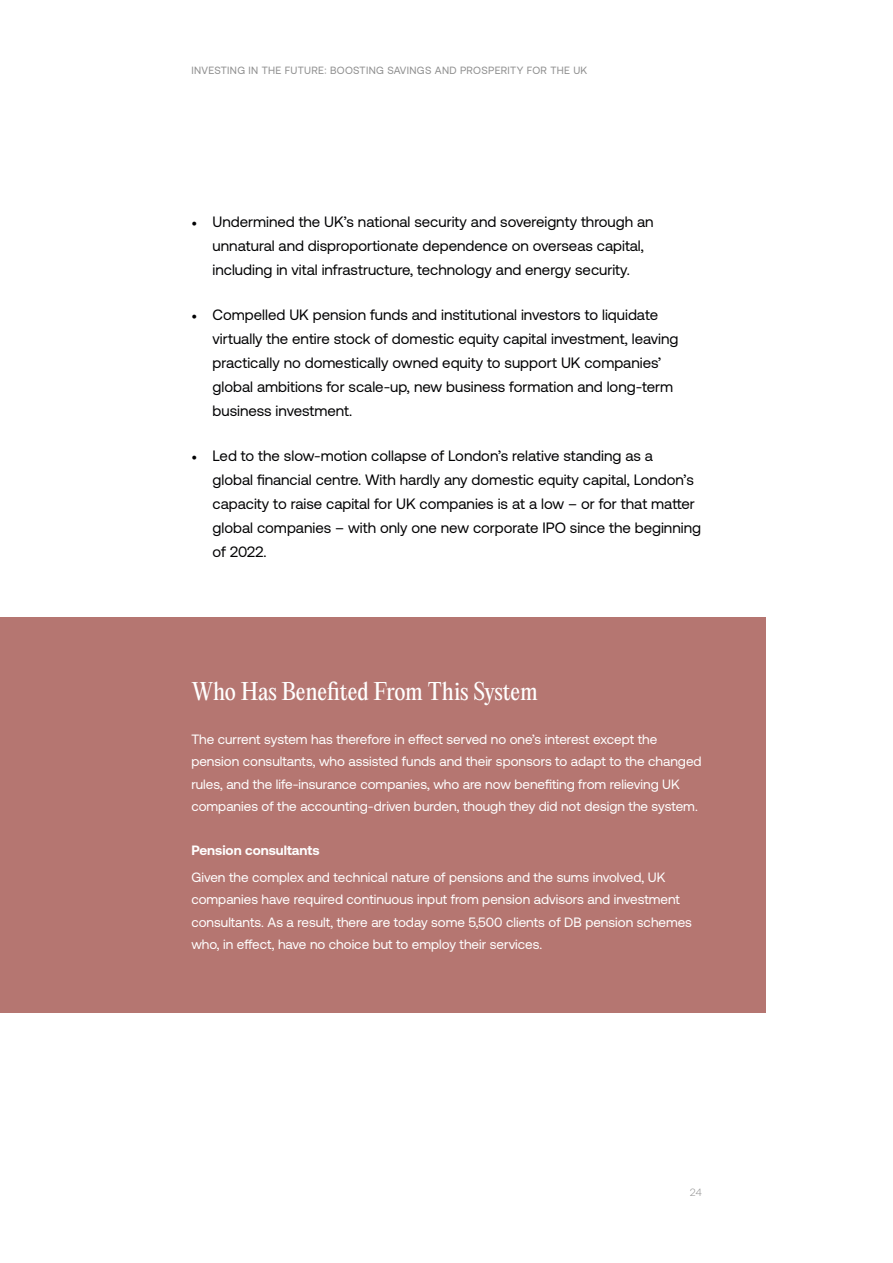
<style>
.page{position:relative;width:893px;height:1263px;background:#fff}
.page>*{position:absolute;margin:0;border:0;box-sizing:border-box;transform-origin:0 0}
.t1{font:22.5px "PP Editorial New";letter-spacing:-.015em;color:#fff}
.t2{font:15px/24px "Aeonik";color:#020203}
.t3{font:13.5px/22.5px "Aeonik";color:#fff}
.t4{font:700 13.5px "Aeonik";color:#fff}
.t5{font:10.5px "Aeonik";letter-spacing:.03em;color:#8f8f8f}
.t6{font:300 10.5px "Aeonik";color:#8f8f8f}
.s1{font-family:"Brandon Grotesque";font-weight:700}
</style>
<div class="page">
<div style="left:0;top:618px;width:765px;height:395px;background:#b57671"></div>
<p class="t5" style="left:191px;top:64px;width:397px">INVESTING IN THE FUTURE: BOOSTING SAVINGS AND PROSPERITY FOR THE UK</p>
<p class="t2" style="left:213px;top:209px;width:443px;text-indent:-21px"><span class="s1">•</span> Undermined the UK’s national security and sovereignty through an unnatural and disproportionate dependence on overseas capital, including in vital infrastructure, technology and energy security.</p>
<p class="t2" style="left:213px;top:303px;width:467px;text-indent:-21px"><span class="s1">•</span> Compelled UK pension funds and institutional investors to liquidate virtually the entire stock of domestic equity capital investment, leaving practically no domestically owned equity to support UK companies’ global ambitions for scale-up, new business formation and long-term business investment.</p>
<p class="t2" style="left:213px;top:444px;width:490px;text-indent:-21px"><span class="s1">•</span> Led to the slow-motion collapse of London’s relative standing as a<br>global financial centre. With hardly any domestic equity capital, London’s capacity to raise capital for UK companies is at a low – or for that matter global companies – with only one new corporate IPO since the beginning of 2022.</p>
<h1 class="t1" style="left:191px;top:676px;width:348px">Who Has Benefited From This System</h1>
<p class="t3" style="left:191px;top:728px;width:512px">The current system has therefore in effect served no one’s interest except the pension consultants, who assisted funds and their sponsors to adapt to the changed rules, and the life-insurance companies, who are now benefiting from relieving UK companies of the accounting-driven burden, though they did not design the system.</p>
<p class="t4" style="left:191px;top:843px;width:130px">Pension consultants</p>
<p class="t3" style="left:191px;top:866px;width:502px">Given the complex and technical nature of pensions and the sums involved, UK companies have required continuous input from pension advisors and investment consultants. As a result, there are today some 5,500 clients of DB pension schemes who, in effect, have no choice but to employ their services.</p>
<p class="t6" style="left:690px;top:1186px;width:13px">24</p>
</div>
